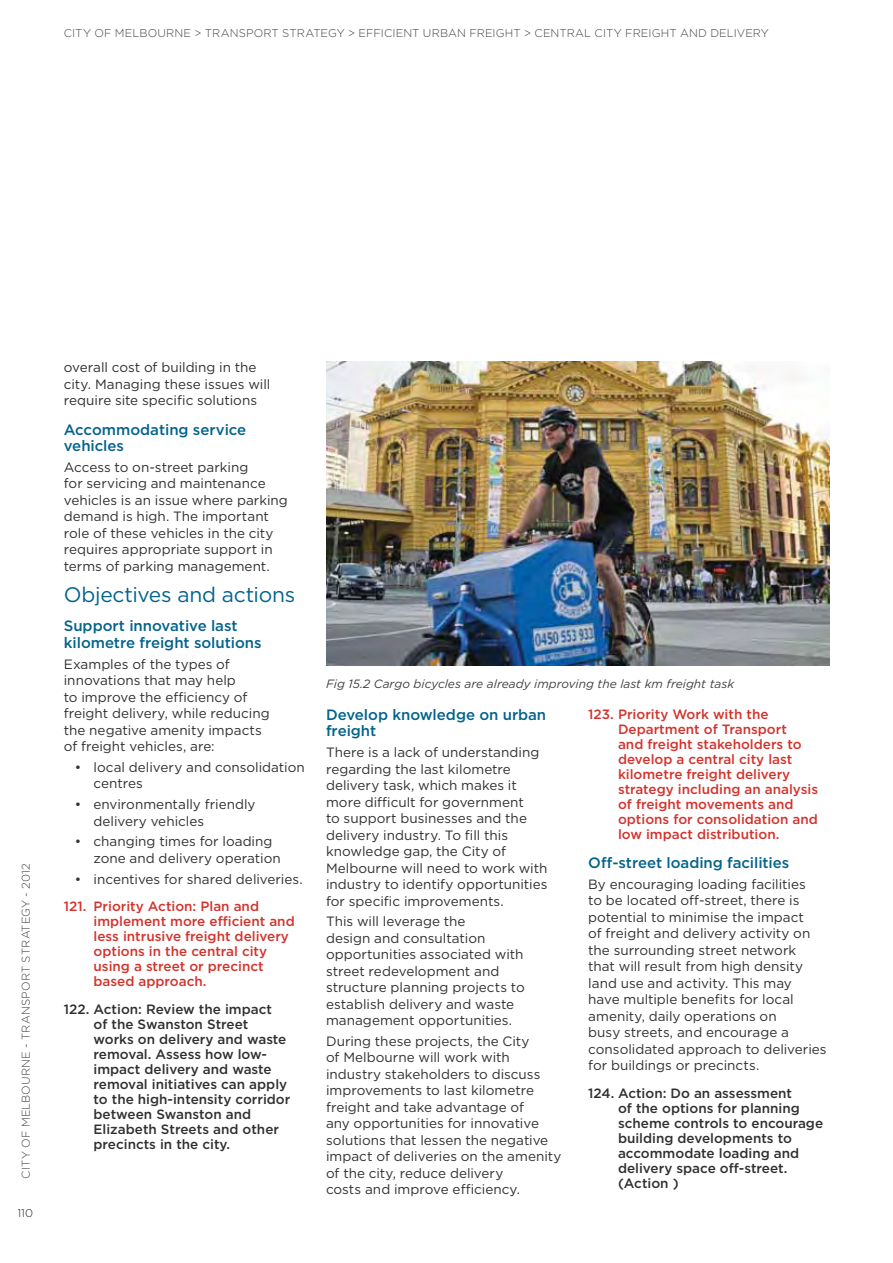
<style>
.page{position:relative;width:893px;height:1263px;background:#fff}
.page>*{position:absolute;margin:0;border:0;box-sizing:border-box;transform-origin:0 0}
.t1{font:21px "Gotham";letter-spacing:-.01em;color:#03638c}
.t2{font:500 15px/16.5px "Gotham";color:#03638c}
.t3{font:13.5px/16.5px "Gotham";color:#312f30}
.t4{font:500 13.5px/15px "Gotham";color:#312f30}
.t5{font:500 13.5px/15px "Gotham";color:#d3332d}
.t6{font:italic 12px "Gotham";color:#3f4041}
.t7{font:300 11.25px "Gotham";letter-spacing:.01em;color:#3f4041}
.t8{font:300 11.25px "Gotham";color:#231f20}
.s1{font-weight:500;color:#d3332d}
</style>
<div class="page">
<img style="left:326px;top:362px;width:503px;height:304px">
<p class="t7" style="left:64px;top:29px;width:706px">CITY OF MELBOURNE &gt; TRANSPORT STRATEGY &gt; EFFICIENT URBAN FREIGHT &gt; CENTRAL CITY FREIGHT AND DELIVERY</p>
<p class="t7" style="left:22px;top:1179px;width:316px;rotate:-90deg">CITY OF MELBOURNE - TRANSPORT STRATEGY - 2012</p>
<p class="t8" style="left:17px;top:1209px;width:17px">110</p>
<p class="t3" style="left:64px;top:360px;width:208px">overall cost of building in the city. Managing these issues will require site specific solutions</p>
<p class="t2" style="left:64px;top:422px;width:184px">Accommodating service vehicles</p>
<p class="t3" style="left:64px;top:460px;width:225px">Access to on-street parking<br>for servicing and maintenance vehicles is an issue where parking demand is high. The important role of these vehicles in the city requires appropriate support in terms of parking management.</p>
<p class="t1" style="left:64px;top:587px;width:233px">Objectives and actions</p>
<p class="t2" style="left:64px;top:619px;width:199px">Support innovative last kilometre freight solutions</p>
<p class="t3" style="left:64px;top:657px;width:207px">Examples of the types of innovations that may help<br>to improve the efficiency of freight delivery, while reducing the negative amenity impacts of freight vehicles, are:</p>
<p class="t3" style="left:94px;top:760px;width:213px">local delivery and consolidation centres</p>
<p class="t3" style="left:94px;top:797px;width:163px">environmentally friendly delivery vehicles</p>
<p class="t3" style="left:94px;top:834px;width:189px">changing times for loading zone and delivery operation</p>
<p class="t3" style="left:64px;top:866px;width:240px;line-height:27.8px;text-indent:30px">incentives for shared deliveries.<br><span class="s1">121. Priority Action: Plan and</span></p>
<p class="t5" style="left:94px;top:915px;width:203px">implement more efficient and less intrusive freight delivery options in the central city using a street or precinct based approach.</p>
<p class="t4" style="left:94px;top:1003px;width:198px;text-indent:-30px">122. Action: Review the impact<br>of the Swanston Street works on delivery and waste removal. Assess how low&shy;impact delivery and waste removal initiatives can apply to the high-intensity corridor between Swanston and<br>Elizabeth Streets and other precincts in the city.</p>
<p class="t6" style="left:326px;top:680px;width:409px">Fig 15.2 Cargo bicycles are already improving the last km freight task</p>
<p class="t2" style="left:326px;top:708px;width:222px">Develop knowledge on urban freight</p>
<p class="t3" style="left:326px;top:745px;width:223px">There is a lack of understanding regarding the last kilometre delivery task, which makes it more difficult for government<br>to support businesses and the delivery industry. To fill this knowledge gap, the City of<br>Melbourne will need to work with industry to identify opportunities for specific improvements.</p>
<p class="t3" style="left:326px;top:914px;width:200px">This will leverage the<br>design and consultation opportunities associated with street redevelopment and structure planning projects to establish delivery and waste management opportunities.</p>
<p class="t3" style="left:326px;top:1034px;width:237px">During these projects, the City<br>of Melbourne will work with industry stakeholders to discuss improvements to last kilometre freight and take advantage of<br>any opportunities for innovative solutions that lessen the negative impact of deliveries on the amenity of the city, reduce delivery<br>costs and improve efficiency.</p>
<p class="t5" style="left:618px;top:707px;width:201px;text-indent:-30px">123. Priority Work with the<br>Department of Transport<br>and freight stakeholders to develop a central city last kilometre freight delivery strategy including an analysis of freight movements and options for consolidation and low impact distribution.</p>
<p class="t2" style="left:588px;top:856px;width:202px">Off-street loading facilities</p>
<p class="t3" style="left:588px;top:877px;width:240px">By encouraging loading facilities<br>to be located off-street, there is potential to minimise the impact<br>of freight and delivery activity on the surrounding street network<br>that will result from high density land use and activity. This may<br>have multiple benefits for local amenity, daily operations on<br>busy streets, and encourage a consolidated approach to deliveries for buildings or precincts.</p>
<p class="t4" style="left:618px;top:1087px;width:207px;text-indent:-30px">124. Action: Do an assessment<br>of the options for planning scheme controls to encourage building developments to accommodate loading and delivery space off-street. (Action )</p>
</div>
